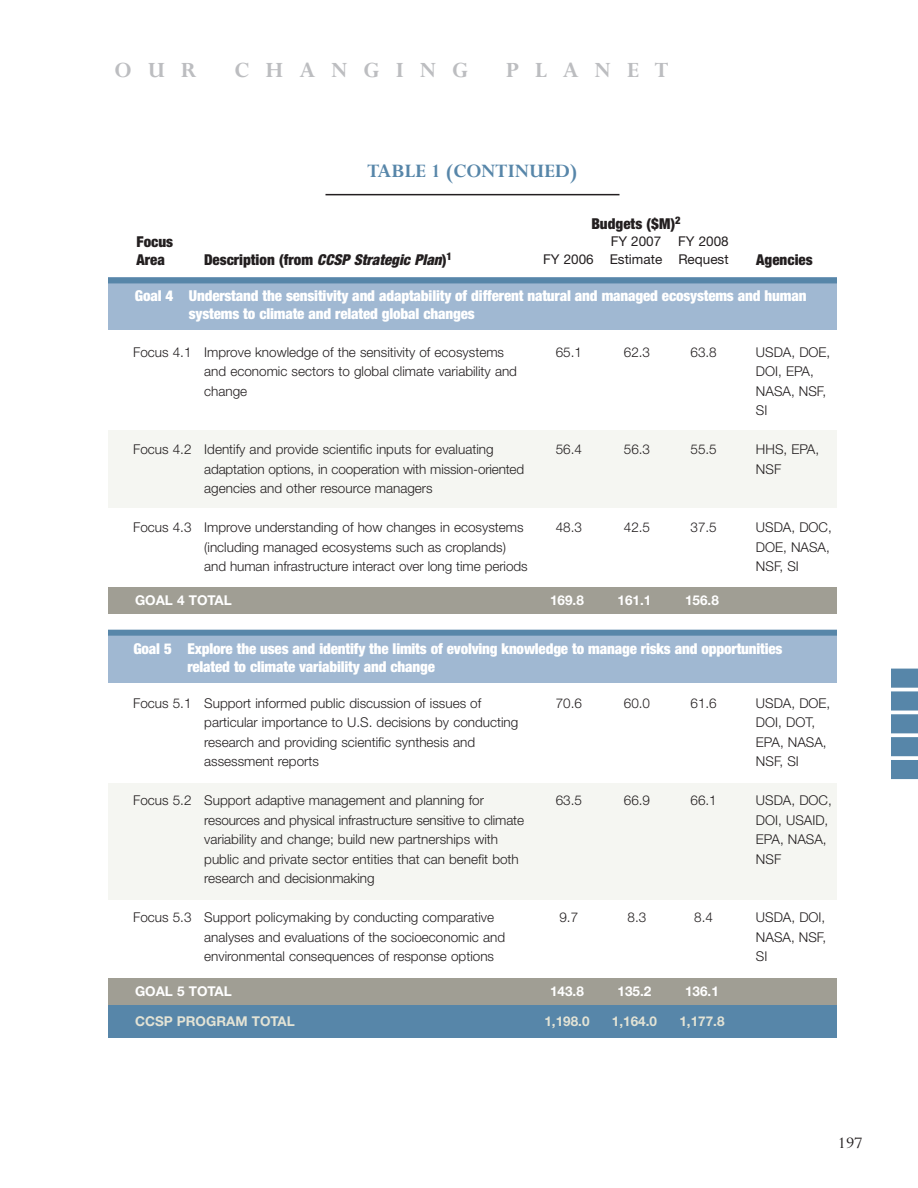
<style>
.page{position:relative;width:918px;height:1188px;background:#fff}
.page>*{position:absolute;margin:0;border:0;box-sizing:border-box;transform-origin:0 0}
.t1{font:24px "Perpetua Bold Os F";letter-spacing:.665em;color:#bcbdc0}
.t2{font:700 21px "Perpetua";color:#5786a9}
.t3{font:18px "Perpetua";color:#231f20}
.t4{font:900 condensed 15px/18px "Helvetica Neue";letter-spacing:-.01em;color:#fff}
.t5{font:900 condensed 15px "Helvetica Neue";color:#231f20}
.t6{font:300 13.5px/19.5px "Helvetica Neue";color:#231f20}
.t7{font:700 13.5px "Helvetica Neue";color:#fff}
.t8{font:700 13.5px "Helvetica Neue";color:#e3e3d5}
.t9{font:13.5px "Helvetica Neue";color:#231f20}
.s1{font-style:italic}
</style>
<div class="page">
<div style="left:891px;top:669px;width:27px;height:112px;background:#5786a9"></div>
<hr style="left:880px;top:688px;width:38px;height:3px;background:#fff">
<hr style="left:880px;top:711px;width:38px;height:3px;background:#fff">
<svg style="left:891px;top:733px;width:27px;height:4px"></svg>
<svg style="left:891px;top:756px;width:27px;height:4px"></svg>
<svg style="left:891px;top:779px;width:27px;height:2px"></svg>
<svg style="left:891px;top:668px;width:27px;height:1px"></svg>
<div style="left:108px;top:783px;width:729px;height:116px;background:#f5f6f2"></div>
<div style="left:108px;top:630px;width:729px;height:53px;background:#a0b8d2"></div>
<div style="left:108px;top:630px;width:729px;height:6px;background:#5786a9"></div>
<div style="left:108px;top:587px;width:729px;height:27px;background:#a09e94"></div>
<div style="left:108px;top:430px;width:729px;height:78px;background:#f5f6f2"></div>
<div style="left:108px;top:277px;width:729px;height:53px;background:#a0b8d2"></div>
<hr style="left:326px;top:194px;width:294px;height:1px;background:#231f20">
<div style="left:108px;top:277px;width:729px;height:6px;background:#5786a9"></div>
<div style="left:108px;top:1005px;width:729px;height:33px;background:#5786a9"></div>
<div style="left:108px;top:978px;width:729px;height:27px;background:#a09e94"></div>
<h1 class="t1" style="left:115px;top:63px;width:84px">OUR</h1>
<h1 class="t1" style="left:234px;top:63px;width:235px">CHANGING</h1>
<h1 class="t1" style="left:506px;top:63px;width:164px">PLANET</h1>
<h2 class="t2" style="left:367px;top:163px;width:212px">TABLE 1 (CONTINUED)</h2>
<p class="t5" style="left:591px;top:214px;width:91px">Budgets ($M)<sup>2</sup></p>
<p class="t5" style="left:136px;top:232px;width:38px">Focus</p>
<p class="t9" style="left:611px;top:233px;width:120px">FY 2007 FY 2008</p>
<p class="t5" style="left:136px;top:250px;width:30px">Area</p>
<p class="t5" style="left:204px;top:250px;width:249px">Description (from <span class="s1">CCSPStrategicPlan</span>)<sup>1</sup></p>
<p class="t9" style="left:543px;top:251px;width:187px">FY 2006 Estimate Request</p>
<p class="t5" style="left:756px;top:250px;width:58px">Agencies</p>
<p class="t4" style="left:189px;top:286px;width:619px;text-indent:-54px">Goal 4 Understand the sensitivity and adaptability of different natural and managed ecosystems and human systems to climate and related global changes</p>
<p class="t6" style="left:133px;top:342px;width:60px">Focus 4.1</p>
<p class="t6" style="left:756px;top:342px;width:76px">USDA, DOE,<br>DOI, EPA,<br>NASA, NSF,<br>SI</p>
<p class="t6" style="left:756px;top:440px;width:65px">HHS, EPA,<br>NSF</p>
<p class="t6" style="left:204px;top:342px;width:314px">Improve knowledge of the sensitivity of ecosystems and economic sectors to global climate variability and change</p>
<p class="t6" style="left:556px;top:342px;width:28px">65.1</p>
<p class="t6" style="left:624px;top:342px;width:28px">62.3</p>
<p class="t6" style="left:691px;top:342px;width:28px">63.8</p>
<p class="t6" style="left:204px;top:439px;width:321px">Identify and provide scientific inputs for evaluating adaptation options, in cooperation with mission-oriented agencies and other resource managers</p>
<p class="t6" style="left:204px;top:517px;width:325px">Improve understanding of how changes in ecosystems (including managed ecosystems such as croplands) and human infrastructure interact over long time periods</p>
<p class="t6" style="left:133px;top:440px;width:60px">Focus 4.2</p>
<p class="t6" style="left:556px;top:440px;width:28px">56.4</p>
<p class="t6" style="left:624px;top:440px;width:28px">56.3</p>
<p class="t6" style="left:691px;top:440px;width:28px">55.5</p>
<p class="t6" style="left:756px;top:518px;width:77px">USDA, DOC,<br>DOE, NASA,<br>NSF, SI</p>
<p class="t6" style="left:133px;top:518px;width:60px">Focus 4.3</p>
<p class="t6" style="left:556px;top:518px;width:28px">48.3</p>
<p class="t6" style="left:624px;top:518px;width:28px">42.5</p>
<p class="t6" style="left:691px;top:518px;width:28px">37.5</p>
<p class="t7" style="left:135px;top:592px;width:98px">GOAL 4 TOTAL</p>
<p class="t7" style="left:550px;top:592px;width:35px">169.8</p>
<p class="t7" style="left:618px;top:592px;width:35px">161.1</p>
<p class="t7" style="left:685px;top:592px;width:35px">156.8</p>
<p class="t4" style="left:187px;top:640px;width:597px;text-indent:-54px">Goal 5 Explore the uses and identify the limits of evolving knowledge to manage risks and opportunities related to climate variability and change</p>
<p class="t6" style="left:133px;top:693px;width:60px">Focus 5.1</p>
<p class="t6" style="left:133px;top:791px;width:60px">Focus 5.2</p>
<p class="t6" style="left:133px;top:908px;width:60px">Focus 5.3</p>
<p class="t6" style="left:204px;top:693px;width:316px">Support informed public discussion of issues of particular importance to U.S. decisions by conducting research and providing scientific synthesis and assessment reports</p>
<p class="t6" style="left:204px;top:790px;width:321px">Support adaptive management and planning for resources and physical infrastructure sensitive to climate variability and change; build new partnerships with public and private sector entities that can benefit both research and decisionmaking</p>
<p class="t6" style="left:204px;top:907px;width:302px">Support policymaking by conducting comparative analyses and evaluations of the socioeconomic and environmental consequences of response options</p>
<p class="t6" style="left:556px;top:693px;width:28px">70.6</p>
<p class="t6" style="left:556px;top:791px;width:28px">63.5</p>
<p class="t6" style="left:559px;top:908px;width:20px">9.7</p>
<p class="t6" style="left:624px;top:693px;width:28px">60.0</p>
<p class="t6" style="left:624px;top:791px;width:28px">66.9</p>
<p class="t6" style="left:691px;top:693px;width:28px">61.6</p>
<p class="t6" style="left:691px;top:791px;width:28px">66.1</p>
<p class="t6" style="left:628px;top:908px;width:20px">8.3</p>
<p class="t6" style="left:694px;top:908px;width:20px">8.4</p>
<p class="t7" style="left:135px;top:983px;width:98px">GOAL 5 TOTAL</p>
<p class="t7" style="left:550px;top:983px;width:35px">143.8</p>
<p class="t7" style="left:618px;top:983px;width:35px">135.2</p>
<p class="t7" style="left:685px;top:983px;width:35px">136.1</p>
<p class="t8" style="left:135px;top:1013px;width:161px">CCSP PROGRAM TOTAL</p>
<p class="t8" style="left:544px;top:1013px;width:47px">1,198.0</p>
<p class="t8" style="left:612px;top:1013px;width:47px">1,164.0</p>
<p class="t8" style="left:679px;top:1013px;width:47px">1,177.8</p>
<p class="t6" style="left:756px;top:693px;width:76px">USDA, DOE,<br>DOI, DOT,<br>EPA, NASA,<br>NSF, SI</p>
<p class="t6" style="left:756px;top:791px;width:77px">USDA, DOC,<br>DOI, USAID,<br>EPA, NASA,<br>NSF</p>
<p class="t6" style="left:756px;top:908px;width:72px;text-align:justify">USDA, DOI, NASA, NSF, SI</p>
<h3 class="t3" style="left:838px;top:1136px;width:26px">197</h3>
</div>
